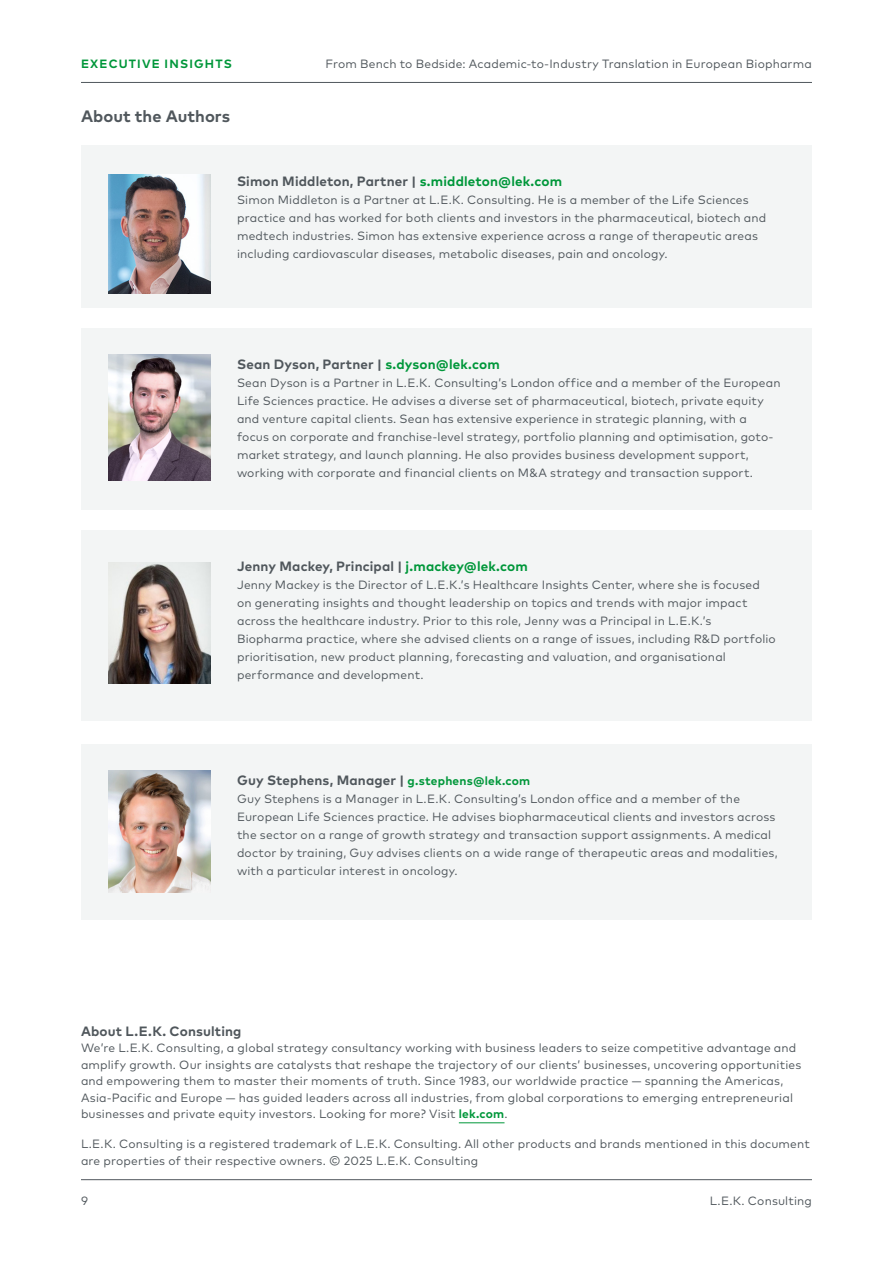
<style>
.page{position:relative;width:893px;height:1263px;background:#fff}
.page>*{position:absolute;margin:0;border:0;box-sizing:border-box;transform-origin:0 0}
.t1{font:700 16.5px "Mark Pro";letter-spacing:.005em;color:#50575c}
.Author_Name{font:700 13.5px "Mark Pro";letter-spacing:.01em;color:#50575c}
.Caption_8_11{font:700 13.5px "Mark Pro";letter-spacing:.015em;color:#50575c}
.about_the_LEK{font:700 13.5px "Mark Pro";letter-spacing:.01em;color:#50575c}
.Caption_8_11-2{font:12px/18px "Mark Pro";letter-spacing:.015em;color:#50575c}
.boiler_plate{font:12px/16.5px "Mark Pro";letter-spacing:.015em;color:#50575c}
.t2{font:700 12px "Mark Pro";letter-spacing:.095em;color:#00973a}
.s1{color:#00973a}
.s2{font-size:12px;color:#00973a}
.s3{font-weight:700;color:#00973a}
</style>
<div class="page">
<hr style="left:81px;top:1179px;width:731px;height:1px;background:#50575c">
<hr style="left:81px;top:82px;width:731px;height:1px;background:#50575c">
<hr style="left:459px;top:1122px;width:45px;height:1px;background:#00973a">
<div style="left:81px;top:530px;width:731px;height:190px;background:#f3f5f5"></div>
<img style="left:108px;top:563px;width:102px;height:120px">
<div style="left:81px;top:744px;width:731px;height:175px;background:#f3f5f5"></div>
<img style="left:108px;top:771px;width:102px;height:121px">
<div style="left:81px;top:328px;width:731px;height:181px;background:#f3f5f5"></div>
<img style="left:108px;top:354px;width:102px;height:126px">
<div style="left:81px;top:145px;width:731px;height:163px;background:#f3f5f5"></div>
<img style="left:108px;top:175px;width:102px;height:119px">
<p class="t2" style="left:81px;top:54px;width:152px">EXECUTIVE INSIGHTS</p>
<p class="boiler_plate" style="left:325px;top:54px;width:488px">From Bench to Bedside: Academic-to-Industry Translation in European Biopharma</p>
<p class="t1" style="left:81px;top:103px;width:151px">About the Authors</p>
<p class="Author_Name" style="left:237px;top:171px;width:327px">Simon Middleton, Partner | <span class="s1">s.middleton@lek.com</span></p>
<p class="Caption_8_11-2" style="left:237px;top:190px;width:531px">Simon Middleton is a Partner at L.E.K. Consulting. He is a member of the Life Sciences practice and has worked for both clients and investors in the pharmaceutical, biotech and medtech industries. Simon has extensive experience across a range of therapeutic areas including cardiovascular diseases, metabolic diseases, pain and oncology.</p>
<p class="Author_Name" style="left:237px;top:354px;width:264px">Sean Dyson, Partner | <span class="s1">s.dyson@lek.com</span></p>
<p class="Caption_8_11-2" style="left:237px;top:373px;width:545px">Sean Dyson is a Partner in L.E.K. Consulting’s London office and a member of the European</p>
<p class="Caption_8_11-2" style="left:237px;top:391px;width:528px">Life Sciences practice. He advises a diverse set of pharmaceutical, biotech, private equity</p>
<p class="Caption_8_11-2" style="left:237px;top:409px;width:511px">and venture capital clients. Sean has extensive experience in strategic planning, with a</p>
<p class="Caption_8_11-2" style="left:237px;top:427px;width:538px">focus on corporate and franchise-level strategy, portfolio planning and optimisation, goto-</p>
<p class="Caption_8_11-2" style="left:237px;top:445px;width:513px">market strategy, and launch planning. He also provides business development support,</p>
<p class="Caption_8_11-2" style="left:237px;top:463px;width:517px">working with corporate and financial clients on M&amp;A strategy and transaction support.</p>
<p class="Author_Name" style="left:237px;top:556px;width:292px">Jenny Mackey, Principal | <span class="s1">j.mackey@lek.com</span></p>
<p class="Caption_8_11-2" style="left:237px;top:575px;width:540px">Jenny Mackey is the Director of L.E.K.’s Healthcare Insights Center, where she is focused on generating insights and thought leadership on topics and trends with major impact across the healthcare industry. Prior to this role, Jenny was a Principal in L.E.K.’s Biopharma practice, where she advised clients on a range of issues, including R&amp;D portfolio prioritisation, new product planning, forecasting and valuation, and organisational performance and development.</p>
<p class="Caption_8_11" style="left:237px;top:770px;width:295px">Guy Stephens, Manager | <span class="s2">g.stephens@lek.com</span></p>
<p class="Caption_8_11-2" style="left:237px;top:788px;width:542px">Guy Stephens is a Manager in L.E.K. Consulting’s London office and a member of the European Life Sciences practice. He advises biopharmaceutical clients and investors across the sector on a range of growth strategy and transaction support assignments. A medical doctor by training, Guy advises clients on a wide range of therapeutic areas and modalities, with a particular interest in oncology.</p>
<p class="about_the_LEK" style="left:81px;top:1021px;width:162px">About L.E.K. Consulting</p>
<p class="boiler_plate" style="left:81px;top:1039px;width:722px">We’re L.E.K. Consulting, a global strategy consultancy working with business leaders to seize competitive advantage and amplify growth. Our insights are catalysts that reshape the trajectory of our clients’ businesses, uncovering opportunities and empowering them to master their moments of truth. Since 1983, our worldwide practice — spanning the Americas, Asia-Pacific and Europe — has guided leaders across all industries, from global corporations to emerging entrepreneurial businesses and private equity investors. Looking for more? Visit <span class="s3">lek.com</span>.</p>
<p class="boiler_plate" style="left:81px;top:1135px;width:730px">L.E.K. Consulting is a registered trademark of L.E.K. Consulting. All other products and brands mentioned in this document are properties of their respective owners. © 2025 L.E.K. Consulting</p>
<p class="boiler_plate" style="left:81px;top:1192px;width:8px">9</p>
<p class="boiler_plate" style="left:710px;top:1192px;width:104px">L.E.K. Consulting</p>
</div>
